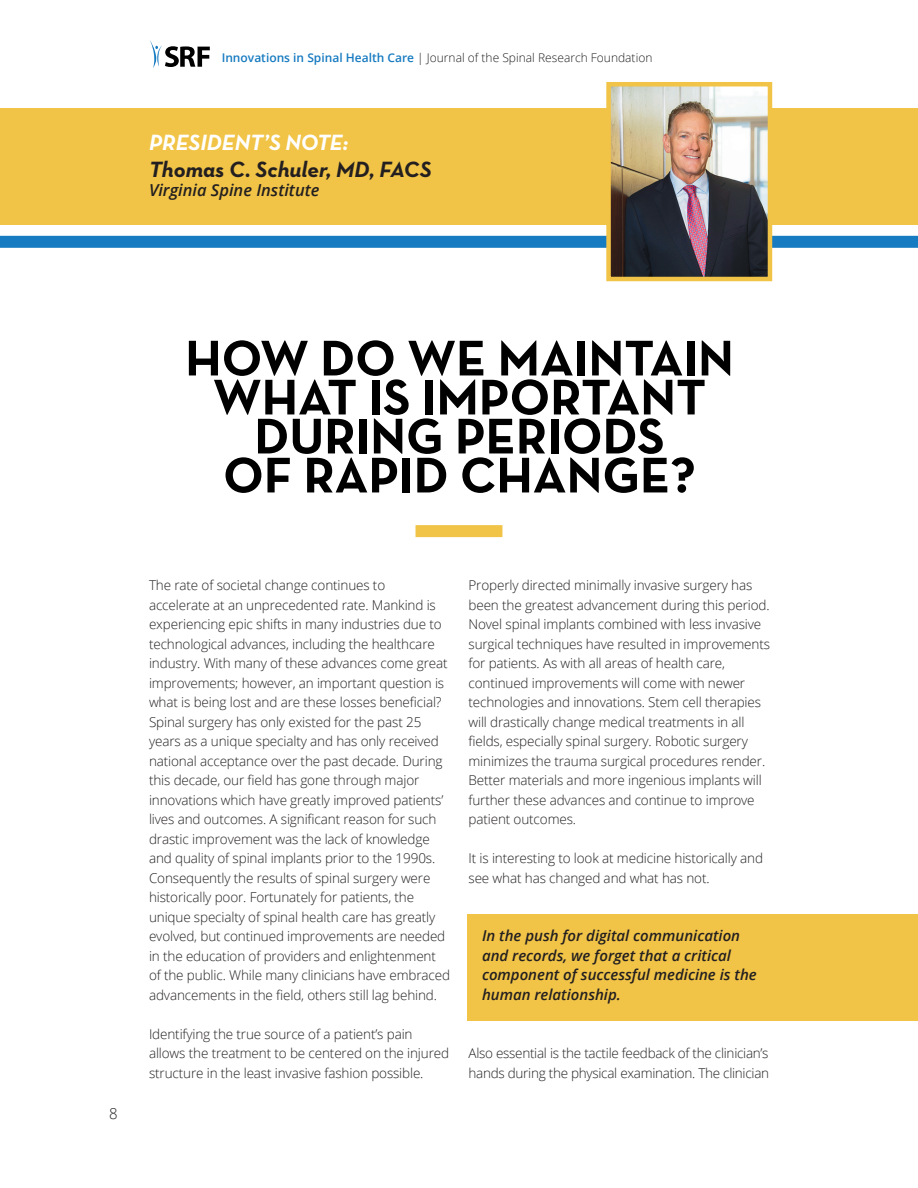
<style>
.page{position:relative;width:918px;height:1188px;background:#fff}
.page>*{position:absolute;margin:0;border:0;box-sizing:border-box;transform-origin:0 0}
.Article_Title_1{font:700 51px/39px "Neutra Text";color:#000;text-align:center}
.Author1{font:italic 700 22.5px "Neutra Text";color:#231f20}
.Author1-2{font:italic 700 22.5px "Neutra Text";color:#fff}
.Author2{font:italic 600 16.5px "Open Sans";color:#231f20}
.Pullout_Quote_Editor{font:italic 600 15px/19.5px "Open Sans";color:#231f20}
.t1{font:300 15px "Open Sans";color:#231f20}
.t2{font:300 13.5px/19.5px "Open Sans";letter-spacing:-.01em;color:#231f20}
.t3{font:300 12px "Open Sans";color:#231f20}
.s1{font-weight:600;color:#177bc1}
</style>
<div class="page">
<div style="left:416px;top:525px;width:86px;height:12px;background:#f1c447"></div>
<div style="left:0;top:236px;width:918px;height:12px;background:#177bc1"></div>
<div style="left:0;top:108px;width:918px;height:117px;background:#f1c447"></div>
<div style="left:468px;top:914px;width:450px;height:106px;background:#f1c447"></div>
<svg style="left:150px;top:40px;width:60px;height:28px"></svg>
<img style="left:611px;top:87px;width:156px;height:189px">
<div style="left:606px;top:82px;width:166px;height:199px;border:4px solid #f1c447"></div>
<p class="t3" style="left:222px;top:49px;width:432px"><span class="s1">Innovations in Spinal Health Care</span> | Journal of the Spinal Research Foundation</p>
<p class="Author1-2" style="left:149px;top:128px;width:201px">PRESIDENT’S NOTE:</p>
<p class="Author1" style="left:149px;top:155px;width:284px">Thomas C. Schuler, MD, FACS</p>
<p class="Author2" style="left:149px;top:179px;width:172px">Virginia Spine Institute</p>
<p class="Article_Title_1" style="left:185px;top:338px;width:550px">HOW DO WE MAINTAIN<br>WHAT IS IMPORTANT</p>
<p class="Article_Title_1" style="left:223px;top:416px;width:474px">DURING PERIODS<br>OF RAPID CHANGE?</p>
<p class="t1" style="left:109px;top:1103px;width:10px">8</p>
<p class="t2" style="left:149px;top:575px;width:303px">The rate of societal change continues to<br>accelerate at an unprecedented rate. Mankind is experiencing epic shifts in many industries due to technological advances, including the healthcare industry. With many of these advances come great improvements; however, an important question is what is being lost and are these losses beneficial?<br>Spinal surgery has only existed for the past 25 years as a unique specialty and has only received national acceptance over the past decade. During this decade, our field has gone through major innovations which have greatly improved patients’ lives and outcomes. A significant reason for such drastic improvement was the lack of knowledge and quality of spinal implants prior to the 1990s.<br>Consequently the results of spinal surgery were historically poor. Fortunately for patients, the unique specialty of spinal health care has greatly evolved, but continued improvements are needed in the education of providers and enlightenment of the public. While many clinicians have embraced advancements in the field, others still lag behind.</p>
<p class="t2" style="left:149px;top:1024px;width:302px">Identifying the true source of a patient’s pain allows the treatment to be centered on the injured structure in the least invasive fashion possible.</p>
<p class="t2" style="left:469px;top:575px;width:303px">Properly directed minimally invasive surgery has been the greatest advancement during this period.<br>Novel spinal implants combined with less invasive surgical techniques have resulted in improvements for patients. As with all areas of health care, continued improvements will come with newer technologies and innovations. Stem cell therapies will drastically change medical treatments in all fields, especially spinal surgery. Robotic surgery minimizes the trauma surgical procedures render.<br>Better materials and more ingenious implants will further these advances and continue to improve patient outcomes.</p>
<p class="t2" style="left:469px;top:848px;width:296px">It is interesting to look at medicine historically and see what has changed and what has not.</p>
<p class="Pullout_Quote_Editor" style="left:482px;top:926px;width:276px">In the push for digital communication and records, we forget that a critical component of successful medicine is the human relationship.</p>
<p class="t2" style="left:469px;top:1043px;width:302px">Also essential is the tactile feedback of the clinician’s hands during the physical examination. The clinician</p>
</div>
